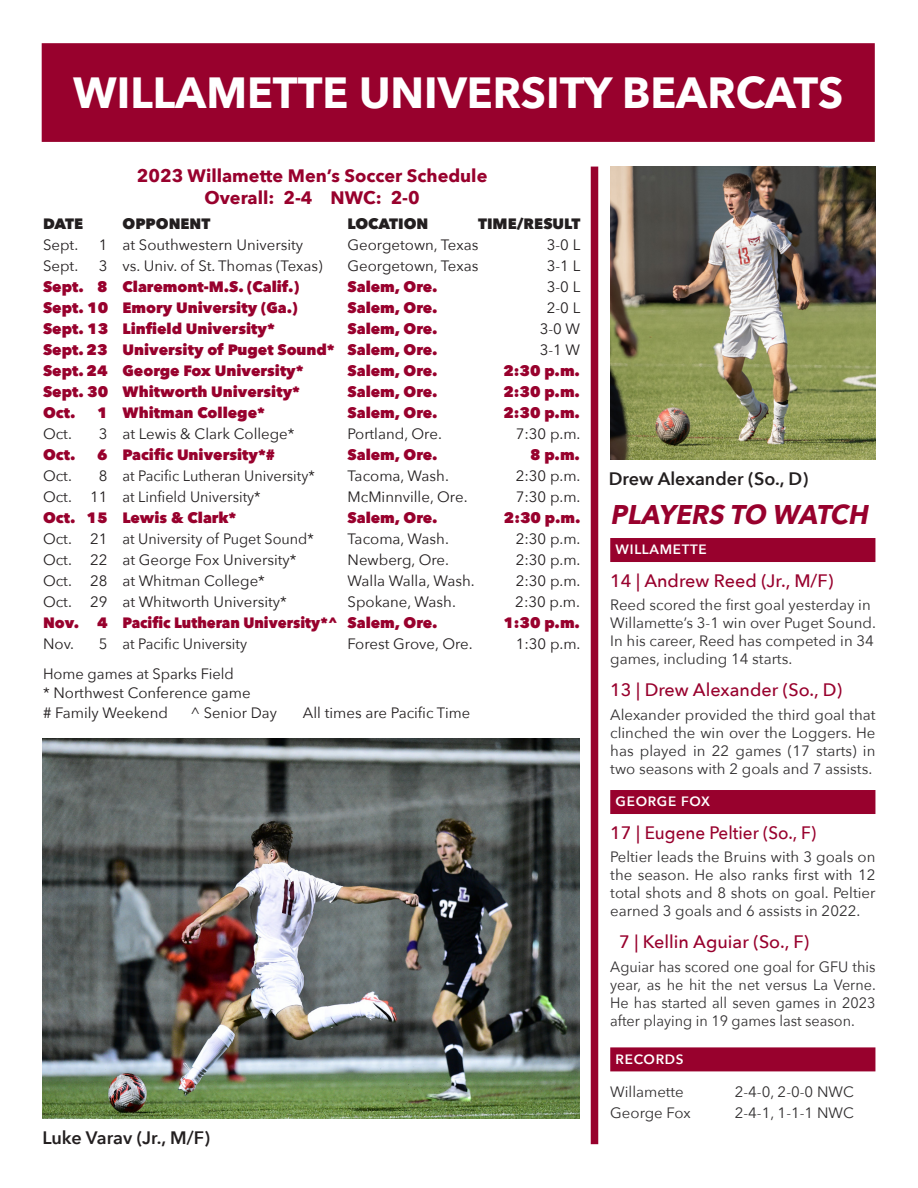
<style>
.page{position:relative;width:918px;height:1188px;background:#fff}
.page>*{position:absolute;margin:0;border:0;box-sizing:border-box;transform-origin:0 0}
.t1{font:700 43.5px "Avenir Next";color:#fff}
.t2{font:italic 700 27px "Avenir Next";color:#98012d;scale:.96 1}
.PTW__Name{font:500 18px "Avenir Next";color:#98012d}
.t3{font:700 18px/21.6px "Avenir Next";color:#98012d;text-align:center}
.t4{font:600 18px "Avenir Next";color:#231f20}
.t5{font:15px "Avenir Next";color:#231f20}
.t6{font:800 15px "Avenir Next";color:#98012d}
.PTW__Name-2{font:15px/18px "Avenir Next";color:#312f30}
.PTW__Details{font:15px/18px "Avenir Next";color:#312f30;text-align:justify}
.PTW__Details-2{font:15px/18px "Avenir Next";color:#312f30;text-align:justify;scale:.96 1}
.t7{font:800 15px "Avenir Next";color:#231f20}
.PTW__Title{font:600 13.5px "Avenir Next";letter-spacing:.05em;color:#fff}
</style>
<div class="page">
<div style="left:42px;top:43px;width:833px;height:99px;background:#98012d;border:2px solid #98012d"></div>
<img style="left:42px;top:738px;width:537px;height:380px">
<img style="left:610px;top:167px;width:265px;height:293px">
<div style="left:610px;top:538px;width:265px;height:24px;background:#98012d"></div>
<div style="left:610px;top:790px;width:265px;height:24px;background:#98012d"></div>
<div style="left:610px;top:1047px;width:265px;height:24px;background:#98012d"></div>
<div style="left:591px;top:167px;width:7px;height:977px;background:#98012d"></div>
<p class="t1" style="left:73px;top:55px;width:772px">WILLAMETTE UNIVERSITY BEARCATS</p>
<p class="t3" style="left:137px;top:165px;width:352px">2023 Willamette Men’s Soccer Schedule<br>Overall: 2-4 NWC: 2-0</p>
<p class="t7" style="left:43px;top:214px;width:42px">DATE</p>
<p class="t7" style="left:123px;top:214px;width:89px">OPPONENT</p>
<p class="t7" style="left:348px;top:214px;width:82px">LOCATION</p>
<p class="t7" style="left:478px;top:214px;width:104px">TIME/RESULT</p>
<p class="t5" style="left:43px;top:232px;width:37px">Sept.</p>
<p class="t5" style="left:99px;top:232px;width:206px">1 at Southwestern University</p>
<p class="t5" style="left:348px;top:232px;width:132px">Georgetown, Texas</p>
<p class="t5" style="left:547px;top:232px;width:35px">3-0 L</p>
<p class="t5" style="left:43px;top:253px;width:37px">Sept.</p>
<p class="t5" style="left:99px;top:253px;width:225px">3 vs. Univ. of St. Thomas (Texas)</p>
<p class="t5" style="left:348px;top:253px;width:132px">Georgetown, Texas</p>
<p class="t5" style="left:547px;top:253px;width:35px">3-1 L</p>
<p class="t6" style="left:43px;top:277px;width:258px">Sept. 8 Claremont-M.S. (Calif.)</p>
<p class="t6" style="left:348px;top:277px;width:92px">Salem, Ore.</p>
<p class="t5" style="left:547px;top:274px;width:35px">3-0 L</p>
<p class="t6" style="left:43px;top:298px;width:256px">Sept. 10 Emory University (Ga.)</p>
<p class="t6" style="left:348px;top:298px;width:92px">Salem, Ore.</p>
<p class="t5" style="left:547px;top:295px;width:35px">2-0 L</p>
<p class="t6" style="left:43px;top:319px;width:233px">Sept. 13 Linfield University*</p>
<p class="t6" style="left:348px;top:319px;width:92px">Salem, Ore.</p>
<p class="t5" style="left:540px;top:316px;width:42px">3-0 W</p>
<p class="t6" style="left:43px;top:340px;width:396px">Sept. 23 University of Puget Sound* Salem, Ore.</p>
<p class="t5" style="left:540px;top:337px;width:42px">3-1 W</p>
<p class="t6" style="left:43px;top:361px;width:262px">Sept. 24 George Fox University*</p>
<p class="t6" style="left:348px;top:361px;width:92px">Salem, Ore.</p>
<p class="t6" style="left:503px;top:361px;width:78px">2:30 p.m.</p>
<p class="t6" style="left:43px;top:382px;width:259px">Sept. 30 Whitworth University*</p>
<p class="t6" style="left:348px;top:382px;width:92px">Salem, Ore.</p>
<p class="t6" style="left:503px;top:382px;width:78px">2:30 p.m.</p>
<p class="t6" style="left:43px;top:403px;width:34px">Oct.</p>
<p class="t6" style="left:97px;top:403px;width:170px">1 Whitman College*</p>
<p class="t6" style="left:348px;top:403px;width:92px">Salem, Ore.</p>
<p class="t6" style="left:503px;top:403px;width:78px">2:30 p.m.</p>
<p class="t5" style="left:43px;top:421px;width:30px">Oct.</p>
<p class="t5" style="left:99px;top:421px;width:197px">3 at Lewis &amp; Clark College*</p>
<p class="t5" style="left:348px;top:421px;width:96px">Portland, Ore.</p>
<p class="t5" style="left:516px;top:421px;width:66px">7:30 p.m.</p>
<p class="t6" style="left:43px;top:445px;width:34px">Oct.</p>
<p class="t6" style="left:97px;top:445px;width:180px">6 Pacific University*#</p>
<p class="t6" style="left:348px;top:445px;width:92px">Salem, Ore.</p>
<p class="t6" style="left:530px;top:445px;width:51px">8 p.m.</p>
<p class="t5" style="left:43px;top:463px;width:30px">Oct.</p>
<p class="t5" style="left:99px;top:463px;width:218px">8 at Pacific Lutheran University*</p>
<p class="t5" style="left:348px;top:463px;width:103px">Tacoma, Wash.</p>
<p class="t5" style="left:516px;top:463px;width:66px">2:30 p.m.</p>
<p class="t5" style="left:43px;top:484px;width:219px">Oct. 11 at Linfield University*</p>
<p class="t5" style="left:348px;top:484px;width:122px">McMinnville, Ore.</p>
<p class="t5" style="left:516px;top:484px;width:66px">7:30 p.m.</p>
<p class="t6" style="left:43px;top:508px;width:195px">Oct. 15 Lewis &amp; Clark*</p>
<p class="t6" style="left:348px;top:508px;width:92px">Salem, Ore.</p>
<p class="t6" style="left:504px;top:508px;width:78px">2:30 p.m.</p>
<p class="t5" style="left:43px;top:526px;width:272px">Oct. 21 at University of Puget Sound*</p>
<p class="t5" style="left:348px;top:526px;width:103px">Tacoma, Wash.</p>
<p class="t5" style="left:516px;top:526px;width:66px">2:30 p.m.</p>
<p class="t5" style="left:43px;top:547px;width:255px">Oct. 22 at George Fox University*</p>
<p class="t5" style="left:348px;top:547px;width:103px">Newberg, Ore.</p>
<p class="t5" style="left:516px;top:547px;width:66px">2:30 p.m.</p>
<p class="t5" style="left:43px;top:568px;width:223px">Oct. 28 at Whitman College*</p>
<p class="t5" style="left:348px;top:568px;width:129px">Walla Walla, Wash.</p>
<p class="t5" style="left:516px;top:568px;width:66px">2:30 p.m.</p>
<p class="t5" style="left:43px;top:589px;width:245px">Oct. 29 at Whitworth University*</p>
<p class="t5" style="left:348px;top:589px;width:110px">Spokane, Wash.</p>
<p class="t5" style="left:515px;top:589px;width:66px">2:30 p.m.</p>
<p class="t6" style="left:43px;top:613px;width:396px">Nov. 4 Pacific Lutheran University*^ Salem, Ore.</p>
<p class="t6" style="left:503px;top:613px;width:78px">1:30 p.m.</p>
<p class="t5" style="left:43px;top:631px;width:33px">Nov.</p>
<p class="t5" style="left:99px;top:631px;width:150px">5 at Pacific University</p>
<p class="t5" style="left:348px;top:631px;width:127px">Forest Grove, Ore.</p>
<p class="t5" style="left:516px;top:631px;width:66px">1:30 p.m.</p>
<p class="t5" style="left:43px;top:661px;width:192px">Home games at Sparks Field</p>
<p class="t5" style="left:43px;top:680px;width:209px">* Northwest Conference game</p>
<p class="t5" style="left:43px;top:700px;width:126px"># Family Weekend</p>
<p class="t5" style="left:190px;top:700px;width:88px">^ Senior Day</p>
<p class="t5" style="left:303px;top:700px;width:169px">All times are Pacific Time</p>
<p class="t4" style="left:43px;top:1122px;width:169px">Luke Varav (Jr., M/F)</p>
<p class="t4" style="left:609px;top:463px;width:201px">Drew Alexander (So., D)</p>
<p class="t2" style="left:610px;top:491px;width:278px">PLAYERS TO WATCH</p>
<p class="PTW__Title" style="left:616px;top:538px;width:92px">WILLAMETTE</p>
<p class="PTW__Name" style="left:610px;top:565px;width:225px">14 | Andrew Reed (Jr., M/F)</p>
<p class="PTW__Name-2" style="left:610px;top:595px;width:267px">Reed scored the first goal yesterday in Willamette’s 3-1 win over Puget Sound.<br>In his career, Reed has competed in 34 games, including 14 starts.</p>
<p class="PTW__Name" style="left:610px;top:675px;width:233px">13 | Drew Alexander (So., D)</p>
<p class="PTW__Name-2" style="left:610px;top:705px;width:267px;text-align:justify">Alexander provided the third goal that clinched the win over the Loggers. He has played in 22 games (17 starts) in two seasons with 2 goals and 7 assists.</p>
<p class="PTW__Title" style="left:616px;top:790px;width:96px">GEORGE FOX</p>
<p class="PTW__Name" style="left:610px;top:817px;width:207px">17 | Eugene Peltier (So., F)</p>
<p class="PTW__Details" style="left:610px;top:847px;width:267px">Peltier leads the Bruins with 3 goals on the season. He also ranks first with 12 total shots and 8 shots on goal. Peltier earned 3 goals and 6 assists in 2022.</p>
<p class="PTW__Name" style="left:619px;top:927px;width:191px">7 | Kellin Aguiar (So., F)</p>
<p class="PTW__Details-2" style="left:610px;top:957px;width:278px">Aguiar has scored one goal for GFU this year, as he hit the net versus La Verne.<br>He has started all seven games in 2023 after playing in 19 games last season.</p>
<p class="PTW__Title" style="left:616px;top:1047px;width:70px">RECORDS</p>
<p class="PTW__Details" style="left:610px;top:1082px;width:75px">Willamette</p>
<p class="PTW__Details" style="left:735px;top:1082px;width:121px">2-4-0, 2-0-0 NWC</p>
<p class="PTW__Details" style="left:610px;top:1103px;width:82px">George Fox</p>
<p class="PTW__Details" style="left:735px;top:1103px;width:121px">2-4-1, 1-1-1 NWC</p>
</div>
